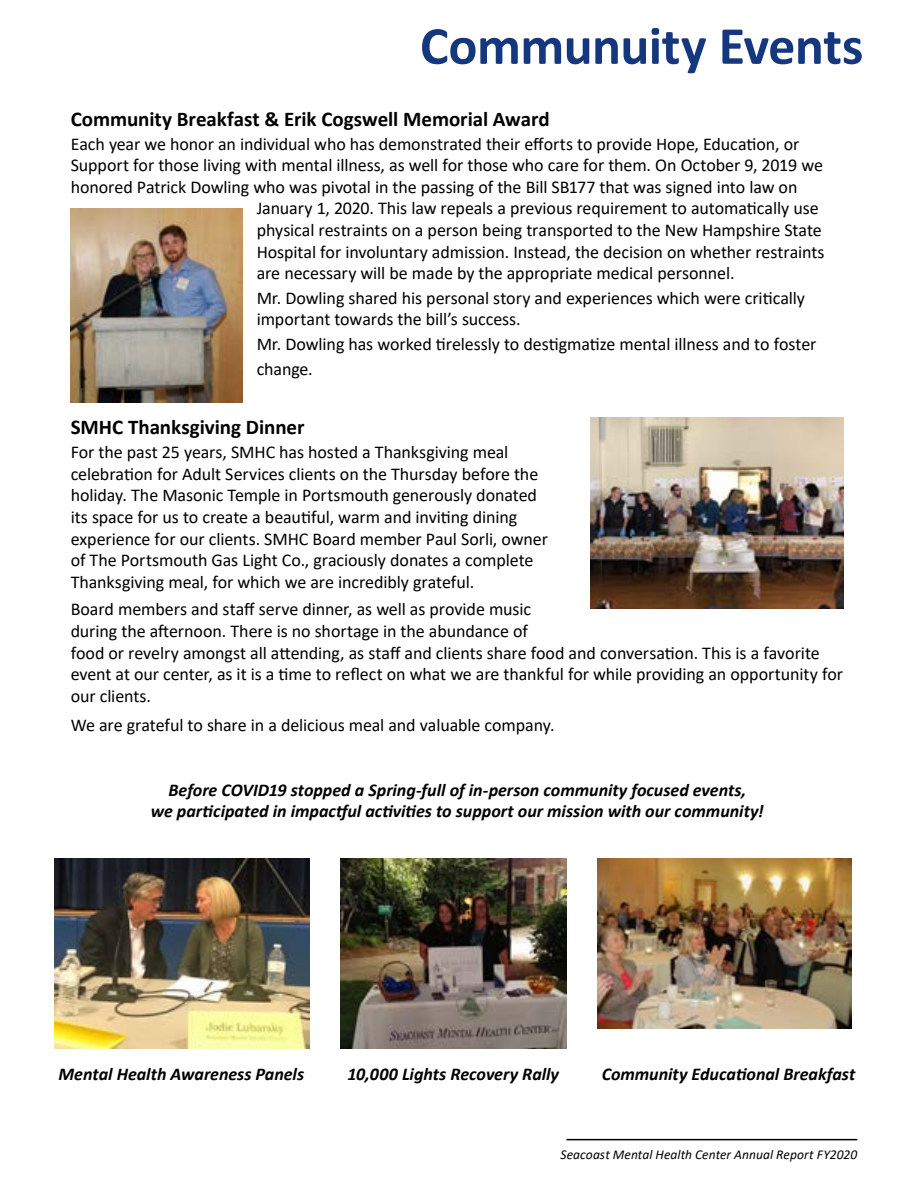
<style>
.page{position:relative;width:918px;height:1188px;background:#fff}
.page>*{position:absolute;margin:0;border:0;box-sizing:border-box;transform-origin:0 0}
.t1{font:700 54px "Calibri";letter-spacing:-.01em;color:#14377d}
.t2{font:700 21px "Calibri";color:#000}
.t3{font:18px/21.6px "Calibri";letter-spacing:-.005em;color:#000}
.t4{font:italic 700 18px/21.6px "Calibri";color:#000;text-align:center}
.t5{font:italic 13.5px "Calibri";letter-spacing:.005em;color:#000}
</style>
<div class="page">
<img style="left:71px;top:208px;width:171px;height:194px">
<hr style="left:566px;top:1139px;width:291px;height:1px;background:#000">
<img style="left:590px;top:418px;width:254px;height:190px">
<img style="left:55px;top:858px;width:254px;height:191px">
<img style="left:340px;top:858px;width:226px;height:191px">
<img style="left:597px;top:858px;width:255px;height:170px">
<h1 class="t1" style="left:420px;top:8px;width:445px">Communuity Events</h1>
<p class="t2" style="left:71px;top:105px;width:481px">Community Breakfast &amp; Erik Cogswell Memorial Award</p>
<p class="t3" style="left:71px;top:132px;width:730px">Each year we honor an individual who has demonstrated their efforts to provide Hope, Education, or</p>
<p class="t3" style="left:71px;top:154px;width:754px">Support for those living with mental illness, as well for those who care for them. On October 9, 2019 we</p>
<p class="t3" style="left:71px;top:176px;width:728px">honored Patrick Dowling who was pivotal in the passing of the Bill SB177 that was signed into law on</p>
<p class="t3" style="left:257px;top:197px;width:563px">January 1, 2020. This law repeals a previous requirement to automatically use</p>
<p class="t3" style="left:257px;top:219px;width:567px">physical restraints on a person being transported to the New Hampshire State</p>
<p class="t3" style="left:257px;top:240px;width:569px">Hospital for involuntary admission. Instead, the decision on whether restraints</p>
<p class="t3" style="left:257px;top:262px;width:479px">are necessary will be made by the appropriate medical personnel.</p>
<p class="t3" style="left:257px;top:287px;width:550px">Mr. Dowling shared his personal story and experiences which were critically important towards the bill’s success.</p>
<p class="t3" style="left:257px;top:331px;width:561px;line-height:25.2px">Mr. Dowling has worked tirelessly to destigmatize mental illness and to foster change.</p>
<p class="t2" style="left:71px;top:412px;width:235px">SMHC Thanksgiving Dinner</p>
<p class="t3" style="left:71px;top:441px;width:479px">For the past 25 years, SMHC has hosted a Thanksgiving meal celebration for Adult Services clients on the Thursday before the holiday. The Masonic Temple in Portsmouth generously donated its space for us to create a beautiful, warm and inviting dining experience for our clients. SMHC Board member Paul Sorli, owner of The Portsmouth Gas Light Co., graciously donates a complete Thanksgiving meal, for which we are incredibly grateful.</p>
<p class="t3" style="left:71px;top:598px;width:774px">Board members and staff serve dinner, as well as provide music<br>during the afternoon. There is no shortage in the abundance of<br>food or revelry amongst all attending, as staff and clients share food and conversation. This is a favorite event at our center, as it is a time to reflect on what we are thankful for while providing an opportunity for our clients.</p>
<p class="t3" style="left:71px;top:714px;width:486px">We are grateful to share in a delicious meal and valuable company.</p>
<p class="t4" style="left:151px;top:778px;width:615px">Before COVID19 stopped a Spring-full of in-person community focused events,<br>we participated in impactful activities to support our mission with our community!</p>
<p class="t4" style="left:59px;top:1062px;width:247px">Mental Health Awareness Panels</p>
<p class="t4" style="left:347px;top:1062px;width:213px">10,000 Lights Recovery Rally</p>
<p class="t4" style="left:602px;top:1062px;width:255px">Community Educational Breakfast</p>
<p class="t5" style="left:560px;top:1145px;width:298px">Seacoast Mental Health Center Annual Report FY2020</p>
</div>
